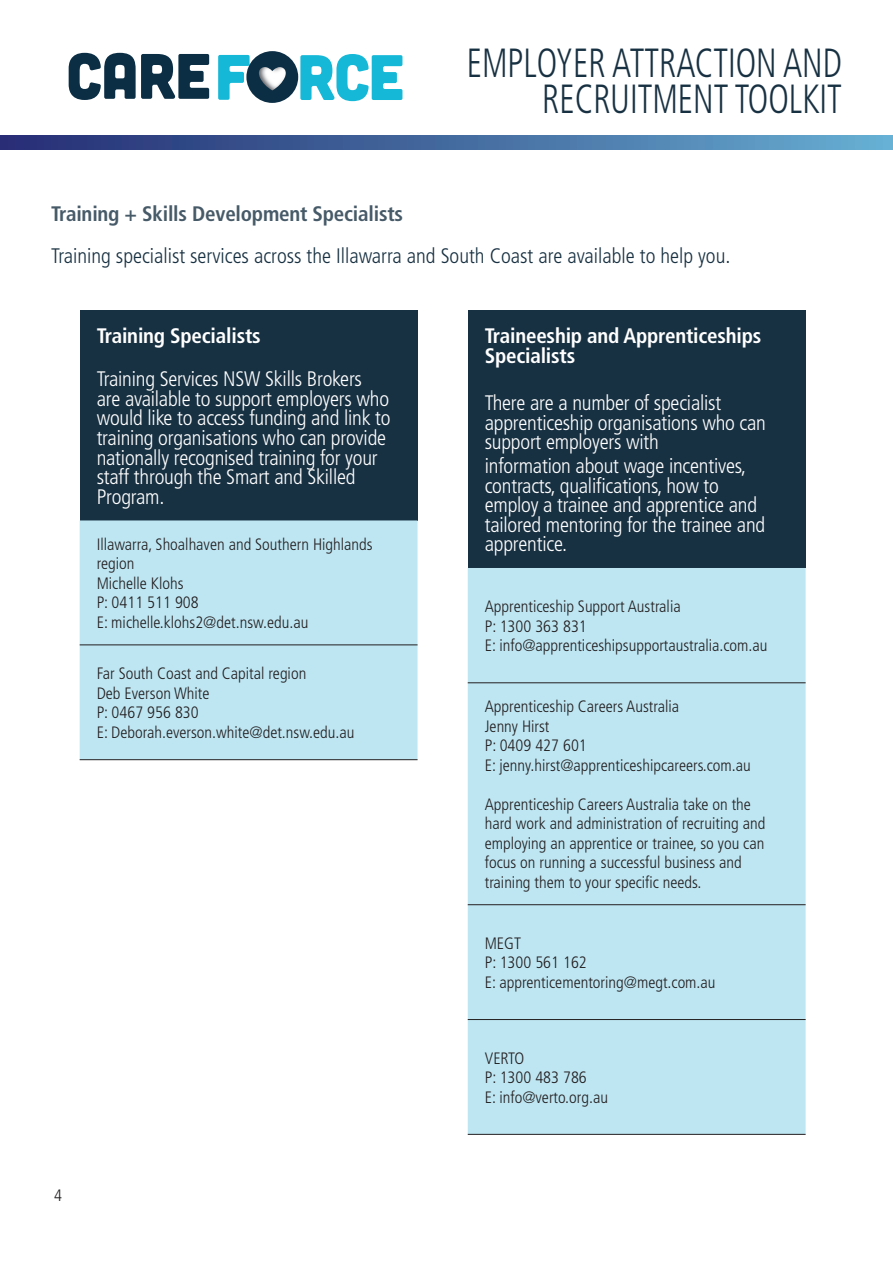
<style>
.page{position:relative;width:893px;height:1263px;background:#fff}
.page>*{position:absolute;margin:0;border:0;box-sizing:border-box;transform-origin:0 0}
.t1{font:64.05px "Cubano";color:#16b8d7}
.t2{font:300 condensed 40.65px/36px "Frutiger";color:#183142;text-align:right;scale:.85 1}
.t3{font:300 condensed 21px/19.5px "Frutiger";letter-spacing:-.01em;color:#fff}
.t4{font:300 condensed 21px "Frutiger";color:#183142}
.t5{font:700 condensed 21px/19.5px "Frutiger";letter-spacing:-.01em;color:#fff}
.t6{font:700 condensed 21px "Frutiger";letter-spacing:-.01em;color:#465a68}
.t7{font:300 condensed 16.5px/19.5px "Frutiger";color:#231f20}
</style>
<div class="page">
<svg style="left:300px;top:54px;width:102px;height:47px"></svg>
<svg style="left:69px;top:53px;width:140px;height:47px"></svg>
<div style="left:246px;top:51px;width:52px;height:52px;background:#0b2e45;border-radius:50%"></div>
<img style="left:259px;top:67px;width:27px;height:23px">
<div style="left:80px;top:310px;width:338px;height:210px;background:#183142"></div>
<div style="left:80px;top:520px;width:338px;height:239px;background:#bee6f2"></div>
<hr style="left:80px;top:645px;width:338px;height:1px;background:#231f20">
<hr style="left:80px;top:759px;width:338px;height:1px;background:#231f20">
<div style="left:468px;top:310px;width:338px;height:258px;background:#183142"></div>
<div style="left:468px;top:568px;width:338px;height:566px;background:#bee6f2"></div>
<hr style="left:468px;top:682px;width:338px;height:1px;background:#231f20">
<hr style="left:468px;top:904px;width:338px;height:1px;background:#231f20">
<hr style="left:468px;top:1019px;width:338px;height:1px;background:#231f20">
<hr style="left:468px;top:1134px;width:338px;height:1px;background:#231f20">
<svg style="left:0;top:136px;width:893px;height:13px;background:#456ba0"></svg>
<h1 class="t1" style="left:215px;top:36px;width:37px">F</h1>
<h2 class="t2" style="left:467px;top:45px;width:443px">EMPLOYER ATTRACTION AND<br>RECRUITMENT TOOLKIT</h2>
<p class="t6" style="left:51px;top:201px;width:354px">Training + Skills Development Specialists</p>
<p class="t4" style="left:51px;top:243px;width:681px">Training specialist services across the Illawarra and South Coast are available to help you.</p>
<p class="t5" style="left:97px;top:326px;width:166px">Training Specialists</p>
<p class="t3" style="left:97px;top:370px;width:295px">Training Services NSW Skills Brokers are available to support employers who would like to access funding and link to training organisations who can provide nationally recognised training for your staff through the Smart and Skilled Program.</p>
<p class="t7" style="left:97px;top:535px;width:277px">Illawarra, Shoalhaven and Southern Highlands region<br>Michelle Klohs<br>P: 0411 511 908<br>E: michelle.klohs2@det.nsw.edu.au</p>
<p class="t7" style="left:97px;top:664px;width:259px">Far South Coast and Capital region<br>Deb Everson White<br>P: 0467 956 830<br>E: Deborah.everson.white@det.nsw.edu.au</p>
<p class="t7" style="left:54px;top:1186px;width:9px">4</p>
<p class="t5" style="left:485px;top:326px;width:278px">Traineeship and Apprenticeships<br>Specialists</p>
<p class="t3" style="left:485px;top:393px;width:283px">There are a number of specialist apprenticeship organisations who can support employers with</p>
<p class="t3" style="left:485px;top:456px;width:282px">information about wage incentives, contracts, qualifications, how to employ a trainee and apprentice and tailored mentoring for the trainee and apprentice.</p>
<p class="t7" style="left:485px;top:597px;width:284px">Apprenticeship Support Australia<br>P: 1300 363 831<br>E: info@apprenticeshipsupportaustralia.com.au</p>
<p class="t7" style="left:485px;top:697px;width:268px">Apprenticeship Careers Australia<br>Jenny Hirst<br>P: 0409 427 601<br>E: jenny.hirst@apprenticeshipcareers.com.au</p>
<p class="t7" style="left:485px;top:794px;width:282px">Apprenticeship Careers Australia take on the hard work and administration of recruiting and employing an apprentice or trainee, so you can focus on running a successful business and training them to your specific needs.</p>
<p class="t7" style="left:485px;top:934px;width:232px">MEGT<br>P: 1300 561 162<br>E: apprenticementoring@megt.com.au</p>
<p class="t7" style="left:485px;top:1048px;width:125px">VERTO<br>P: 1300 483 786<br>E: info@verto.org.au</p>
</div>
